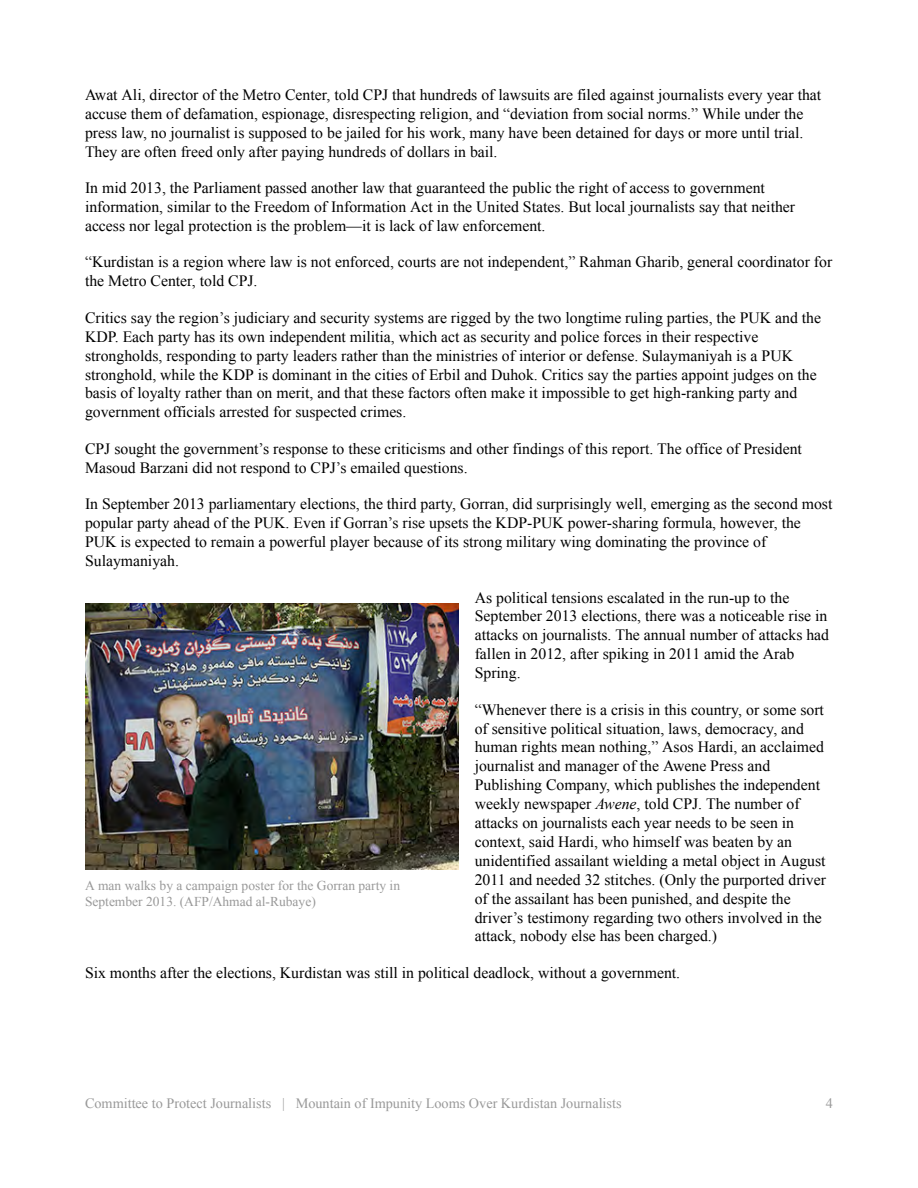
<style>
.page{position:relative;width:918px;height:1188px;background:#fff}
.page>*{position:absolute;margin:0;border:0;box-sizing:border-box;transform-origin:0 0}
.t1{font:15.75px/18.9px "Times New Roman";color:#000}
.t2{font:14.25px "Times New Roman";color:#999}
.t3{font:13.5px/16.2px "Times New Roman";color:#999}
.s1{font-style:italic}
</style>
<div class="page">
<img style="left:85px;top:604px;width:374px;height:265px">
<p class="t1" style="left:85px;top:85px;width:738px">Awat Ali, director of the Metro Center, told CPJ that hundreds of lawsuits are filed against journalists every year that accuse them of defamation, espionage, disrespecting religion, and “deviation from social norms.” While under the press law, no journalist is supposed to be jailed for his work, many have been detained for days or more until trial.<br>They are often freed only after paying hundreds of dollars in bail.</p>
<p class="t1" style="left:85px;top:178px;width:712px">In mid 2013, the Parliament passed another law that guaranteed the public the right of access to government information, similar to the Freedom of Information Act in the United States. But local journalists say that neither access nor legal protection is the problem—it is lack of law enforcement.</p>
<p class="t1" style="left:85px;top:253px;width:749px">“Kurdistan is a region where law is not enforced, courts are not independent,” Rahman Gharib, general coordinator for the Metro Center, told CPJ.</p>
<p class="t1" style="left:85px;top:308px;width:738px">Critics say the region’s judiciary and security systems are rigged by the two longtime ruling parties, the PUK and the KDP. Each party has its own independent militia, which act as security and police forces in their respective strongholds, responding to party leaders rather than the ministries of interior or defense. Sulaymaniyah is a PUK stronghold, while the KDP is dominant in the cities of Erbil and Duhok. Critics say the parties appoint judges on the basis of loyalty rather than on merit, and that these factors often make it impossible to get high-ranking party and government officials arrested for suspected crimes.</p>
<p class="t1" style="left:85px;top:439px;width:718px">CPJ sought the government’s response to these criticisms and other findings of this report. The office of President<br>Masoud Barzani did not respond to CPJ’s emailed questions.</p>
<p class="t1" style="left:85px;top:495px;width:749px">In September 2013 parliamentary elections, the third party, Gorran, did surprisingly well, emerging as the second most popular party ahead of the PUK. Even if Gorran’s rise upsets the KDP-PUK power-sharing formula, however, the PUK is expected to remain a powerful player because of its strong military wing dominating the province of Sulaymaniyah.</p>
<p class="t1" style="left:475px;top:588px;width:356px">As political tensions escalated in the run-up to the September 2013 elections, there was a noticeable rise in attacks on journalists. The annual number of attacks had fallen in 2012, after spiking in 2011 amid the Arab Spring.</p>
<p class="t1" style="left:475px;top:700px;width:353px">“Whenever there is a crisis in this country, or some sort of sensitive political situation, laws, democracy, and human rights mean nothing,” Asos Hardi, an acclaimed journalist and manager of the Awene Press and Publishing Company, which publishes the independent weekly newspaper <span class="s1">Awene</span>, told CPJ. The number of attacks on journalists each year needs to be seen in context, said Hardi, who himself was beaten by an unidentified assailant wielding a metal object in August 2011 and needed 32 stitches. (Only the purported driver of the assailant has been punished, and despite the driver’s testimony regarding two others involved in the attack, nobody else has been charged.)</p>
<p class="t1" style="left:85px;top:963px;width:597px">Six months after the elections, Kurdistan was still in political deadlock, without a government.</p>
<p class="t3" style="left:85px;top:877px;width:317px">A man walks by a campaign poster for the Gorran party in<br>September 2013. (AFP/Ahmad al-Rubaye)</p>
<p class="t2" style="left:85px;top:1095px;width:538px">Committee to Protect Journalists | Mountain of Impunity Looms Over Kurdistan Journalists</p>
<p class="t2" style="left:826px;top:1095px;width:9px">4</p>
</div>
